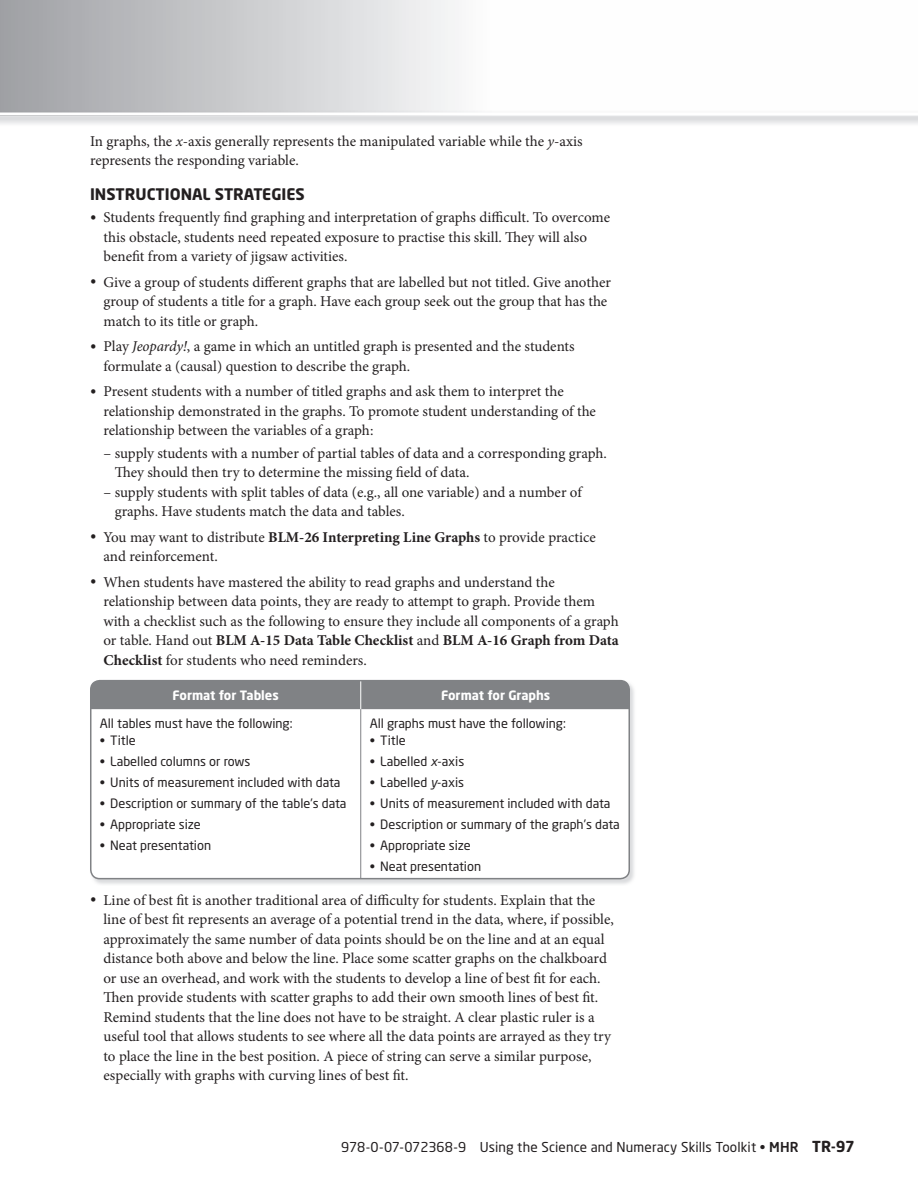
<style>
.page{position:relative;width:918px;height:1188px;background:#fff}
.page>*{position:absolute;margin:0;border:0;box-sizing:border-box;transform-origin:0 0}
.t1{font:700 15.75px "Neo Sans";color:#231f20}
.t2{font:15px/19.5px "Minion Pro";color:#231f20}
.t3{font:13.5px "Neo Sans";letter-spacing:.005em;color:#231f20}
.t4{font:12.75px "Neo Sans";color:#231f20}
.t5{font:700 12.75px "Neo Sans";color:#fff}
.s1{font-style:italic}
.s2{font-size:16.5px}
.s3{font-weight:700}
.s4{font-weight:500}
.s5{font-weight:700;font-size:15px}
</style>
<div class="page">
<svg style="left:0;top:0;width:455px;height:110px;background:#c8c9cc"></svg>
<svg style="left:0;top:111px;width:918px;height:6px"></svg>
<img style="left:90px;top:680px;width:544px;height:204px">
<div style="left:91px;top:681px;width:538px;height:198px;background:#fff;border-radius:9px"></div>
<div style="left:91px;top:681px;width:538px;height:28px;background:#808285"></div>
<hr style="left:360px;top:709px;width:1px;height:170px;background:#808285">
<div style="left:90px;top:680px;width:540px;height:199px;border:2px solid #808285;border-radius:9px"></div>
<p class="t2" style="left:90px;top:133px;width:494px">In graphs, the <span class="s1">x</span>-axis generally represents the manipulated variable while the <span class="s1">y</span>-axis represents the responding variable.</p>
<p class="t1" style="left:90px;top:188px;width:216px">INSTRUCTIONAL STRATEGIES</p>
<p class="t2" style="left:104px;top:209px;width:508px;text-indent:-14px"><span class="s2">•</span> Students frequently find graphing and interpretation of graphs difficult. To overcome this obstacle, students need repeated exposure to practise this skill. They will also benefit from a variety of jigsaw activities.</p>
<p class="t2" style="left:104px;top:274px;width:509px;text-indent:-14px"><span class="s2">•</span> Give a group of students different graphs that are labelled but not titled. Give another group of students a title for a graph. Have each group seek out the group that has the match to its title or graph.</p>
<p class="t2" style="left:103px;top:338px;width:473px;text-indent:-13px"><span class="s2">•</span> Play <span class="s1">Jeopardy!</span>, a game in which an untitled graph is presented and the students formulate a (causal) question to describe the graph.</p>
<p class="t2" style="left:104px;top:383px;width:494px;text-indent:-14px"><span class="s2">•</span> Present students with a number of titled graphs and ask them to interpret the relationship demonstrated in the graphs. To promote student understanding of the relationship between the variables of a graph:</p>
<p class="t2" style="left:115px;top:445px;width:494px;text-indent:-11px">– supply students with a number of partial tables of data and a corresponding graph.<br>They should then try to determine the missing field of data.</p>
<p class="t2" style="left:115px;top:484px;width:469px;text-indent:-11px">– supply students with split tables of data (e.g., all one variable) and a number of graphs. Have students match the data and tables.</p>
<p class="t2" style="left:104px;top:529px;width:494px;text-indent:-14px"><span class="s2">•</span> You may want to distribute <span class="s3">BLM-26 Interpreting Line Graphs</span> to provide practice and reinforcement.</p>
<p class="t2" style="left:104px;top:574px;width:517px;text-indent:-14px"><span class="s2">•</span> When students have mastered the ability to read graphs and understand the relationship between data points, they are ready to attempt to graph. Provide them with a checklist such as the following to ensure they include all components of a graph or table. Hand out <span class="s3">BLM A-15 Data Table Checklist</span> and <span class="s3">BLM A-16 Graph from Data Checklist</span> for students who need reminders.</p>
<p class="t5" style="left:173px;top:690px;width:108px">Format for Tables</p>
<p class="t5" style="left:441px;top:690px;width:111px">Format for Graphs</p>
<p class="t4" style="left:100px;top:719px;width:194px">All tables must have the following:</p>
<p class="t4" style="left:100px;top:735px;width:38px">• Title</p>
<p class="t4" style="left:100px;top:756px;width:152px">• Labelled columns or rows</p>
<p class="t4" style="left:100px;top:777px;width:242px">• Units of measurement included with data</p>
<p class="t4" style="left:100px;top:798px;width:248px">• Description or summary of the table’s data</p>
<p class="t4" style="left:100px;top:819px;width:102px">• Appropriate size</p>
<p class="t4" style="left:100px;top:840px;width:113px">• Neat presentation</p>
<p class="t4" style="left:370px;top:719px;width:198px">All graphs must have the following:</p>
<p class="t4" style="left:370px;top:735px;width:38px">• Title</p>
<p class="t4" style="left:370px;top:756px;width:96px">• Labelled <span class="s1">x</span>-axis</p>
<p class="t4" style="left:370px;top:777px;width:96px">• Labelled <span class="s1">y</span>-axis</p>
<p class="t4" style="left:370px;top:798px;width:242px">• Units of measurement included with data</p>
<p class="t4" style="left:370px;top:819px;width:252px">• Description or summary of the graph’s data</p>
<p class="t4" style="left:370px;top:840px;width:102px">• Appropriate size</p>
<p class="t4" style="left:370px;top:861px;width:113px">• Neat presentation</p>
<p class="t2" style="left:103px;top:892px;width:512px;text-indent:-13px"><span class="s2">•</span> Line of best fit is another traditional area of difficulty for students. Explain that the line of best fit represents an average of a potential trend in the data, where, if possible, approximately the same number of data points should be on the line and at an equal distance both above and below the line. Place some scatter graphs on the chalkboard or use an overhead, and work with the students to develop a line of best fit for each.<br>Then provide students with scatter graphs to add their own smooth lines of best fit.<br>Remind students that the line does not have to be straight. A clear plastic ruler is a useful tool that allows students to see where all the data points are arrayed as they try to place the line in the best position. A piece of string can serve a similar purpose, especially with graphs with curving lines of best fit.</p>
<p class="t3" style="left:341px;top:1142px;width:515px">978-0-07-072368-9 Using the Science and Numeracy Skills Toolkit • <span class="s4">MHR</span> <span class="s5">TR-97</span></p>
</div>
